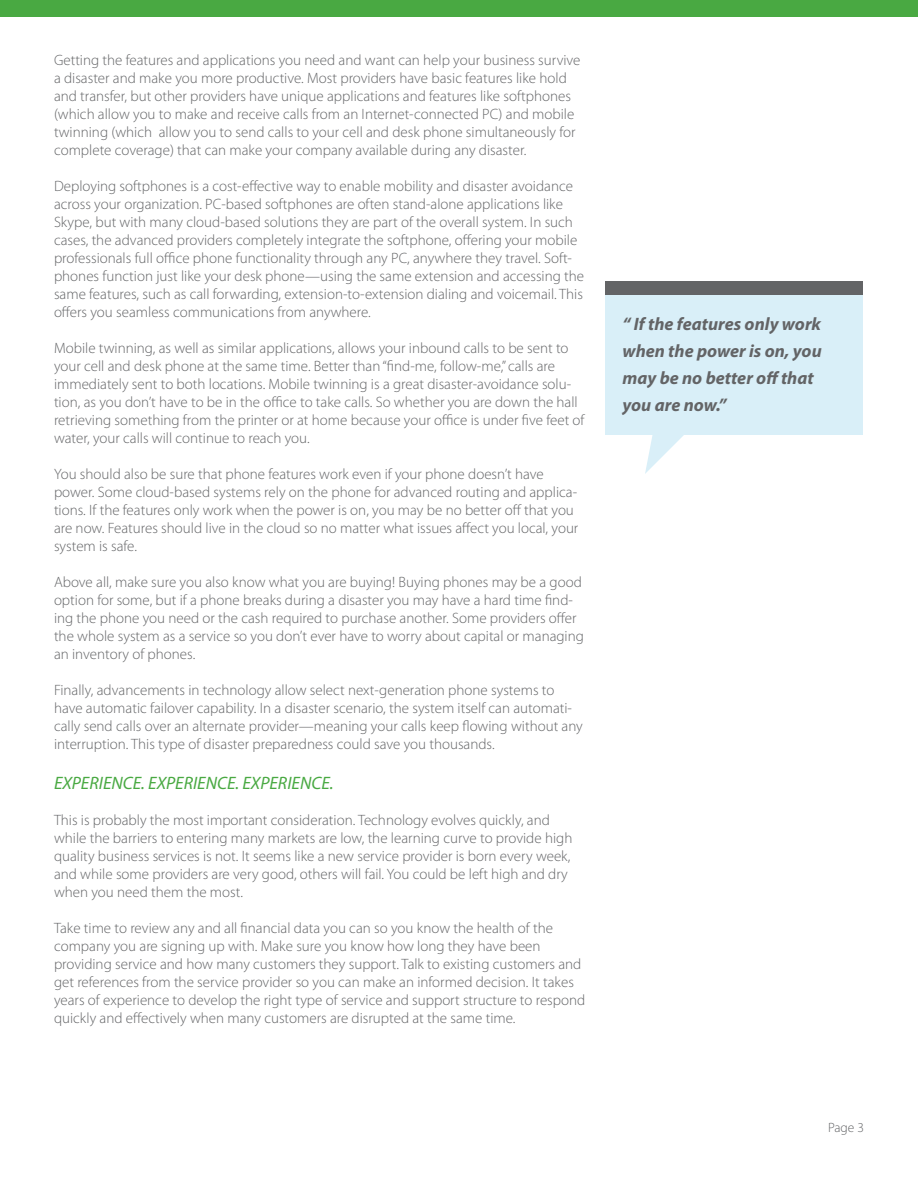
<style>
.page{position:relative;width:918px;height:1188px;background:#fff}
.page>*{position:absolute;margin:0;border:0;box-sizing:border-box;transform-origin:0 0}
.t1{font:italic 700 18px/27px "Myriad Pro";color:#636466}
.t2{font:italic 18px "Myriad Pro";color:#49a942}
.t3{font:300 15px/18px "Myriad Pro";color:#636466}
.t4{font:300 13.5px "Myriad Pro";color:#636466}
</style>
<div class="page">
<div style="left:0;top:0;width:918px;height:16px;background:#49a942"></div>
<div style="left:605px;top:295px;width:258px;height:140px;background:#d9eff8"></div>
<div style="left:605px;top:281px;width:258px;height:14px;background:#636466"></div>
<svg style="left:645px;top:435px;width:39px;height:39px"></svg>
<p class="t3" style="left:54px;top:51px;width:528px">Getting the features and applications you need and want can help your business survive a disaster and make you more productive. Most providers have basic features like hold and transfer, but other providers have unique applications and features like softphones (which allow you to make and receive calls from an Internet-connected PC) and mobile twinning (which allow you to send calls to your cell and desk phone simultaneously for complete coverage) that can make your company available during any disaster.</p>
<p class="t3" style="left:54px;top:177px;width:532px">Deploying softphones is a cost-effective way to enable mobility and disaster avoidance across your organization. PC-based softphones are often stand-alone applications like Skype, but with many cloud-based solutions they are part of the overall system. In such cases, the advanced providers completely integrate the softphone, offering your mobile professionals full office phone functionality through any PC, anywhere they travel. Soft&shy;phones function just like your desk phone—using the same extension and accessing the same features, such as call forwarding, extension-to-extension dialing and voicemail. This offers you seamless communications from anywhere.</p>
<p class="t3" style="left:54px;top:339px;width:532px">Mobile twinning, as well as similar applications, allows your inbound calls to be sent to your cell and desk phone at the same time. Better than “find-me, follow-me,” calls are immediately sent to both locations. Mobile twinning is a great disaster-avoidance solu&shy;tion, as you don’t have to be in the office to take calls. So whether you are down the hall retrieving something from the printer or at home because your office is under five feet of water, your calls will continue to reach you.</p>
<p class="t3" style="left:54px;top:465px;width:526px">You should also be sure that phone features work even if your phone doesn’t have power. Some cloud-based systems rely on the phone for advanced routing and applica&shy;tions. If the features only work when the power is on, you may be no better off that you are now. Features should live in the cloud so no matter what issues affect you local, your system is safe.</p>
<p class="t3" style="left:54px;top:573px;width:531px">Above all, make sure you also know what you are buying! Buying phones may be a good option for some, but if a phone breaks during a disaster you may have a hard time find&shy;ing the phone you need or the cash required to purchase another. Some providers offer the whole system as a service so you don’t ever have to worry about capital or managing an inventory of phones.</p>
<p class="t3" style="left:54px;top:681px;width:530px">Finally, advancements in technology allow select next-generation phone systems to have automatic failover capability. In a disaster scenario, the system itself can automati&shy;cally send calls over an alternate provider—meaning your calls keep flowing without any interruption. This type of disaster preparedness could save you thousands.</p>
<p class="t2" style="left:54px;top:772px;width:281px">EXPERIENCE. EXPERIENCE. EXPERIENCE.</p>
<p class="t3" style="left:54px;top:811px;width:520px">This is probably the most important consideration. Technology evolves quickly, and while the barriers to entering many markets are low, the learning curve to provide high quality business services is not. It seems like a new service provider is born every week, and while some providers are very good, others will fail. You could be left high and dry when you need them the most.</p>
<p class="t3" style="left:54px;top:919px;width:533px">Take time to review any and all financial data you can so you know the health of the company you are signing up with. Make sure you know how long they have been providing service and how many customers they support. Talk to existing customers and get references from the service provider so you can make an informed decision. It takes years of experience to develop the right type of service and support structure to respond quickly and effectively when many customers are disrupted at the same time.</p>
<p class="t1" style="left:622px;top:310px;width:201px">“ If the features only work when the power is on, you may be no better off that you are now.”</p>
<p class="t4" style="left:828px;top:1120px;width:37px">Page 3</p>
</div>
